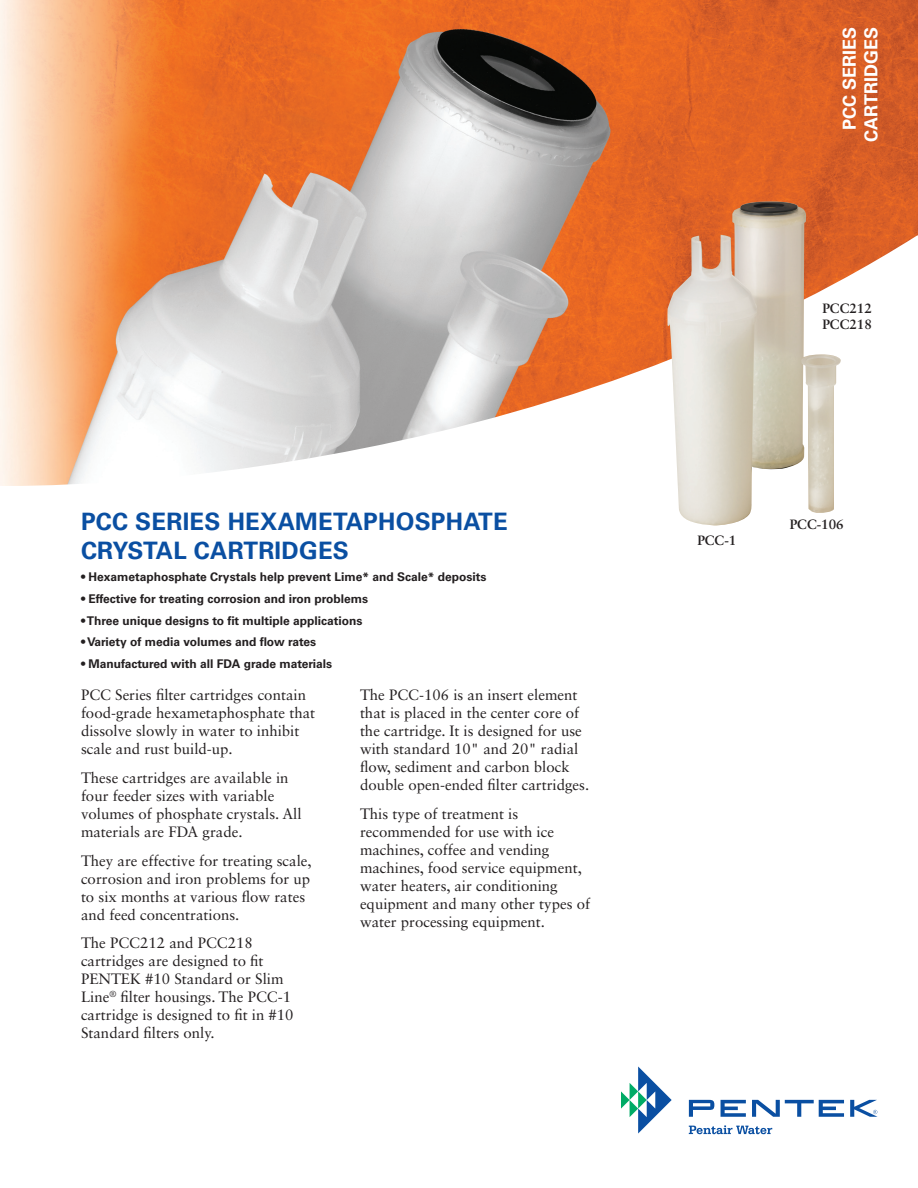
<style>
.page{position:relative;width:918px;height:1188px;background:#fff}
.page>*{position:absolute;margin:0;border:0;box-sizing:border-box;transform-origin:0 0}
.Headlines{font:700 24px "Univers LT Std";letter-spacing:.01em;color:#0a4fa2}
.Tab{font:700 18px/21.6px "Univers LT Std";color:#fff;text-align:right}
.Text__Front{font:15px/18px "Sabon LT Std";color:#231f20}
.Image_Labels{font:700 13.5px/16.2px "Sabon LT Std";color:#231f20}
.Bullets__Front{font:700 12px "Univers LT Std";color:#231f20}
</style>
<div class="page">
<svg style="left:621px;top:1066px;width:51px;height:68px"></svg>
<svg style="left:689px;top:1100px;width:25px;height:17px"></svg>
<svg style="left:721px;top:1100px;width:25px;height:17px"></svg>
<svg style="left:752px;top:1100px;width:92px;height:17px"></svg>
<svg style="left:689px;top:1125px;width:83px;height:9px"></svg>
<svg style="left:850px;top:1100px;width:28px;height:17px"></svg>
<img style="left:0;top:0;width:918px;height:486px">
<img style="left:667px;top:201px;width:174px;height:324px">
<p class="Headlines" style="left:81px;top:508px;width:70px">PCC SERIES</p>
<p class="Headlines" style="left:228px;top:508px;width:106px">HEXAMETA</p>
<p class="Headlines" style="left:363px;top:508px;width:116px">PHOSPHATE</p>
<p class="Headlines" style="left:81px;top:536px;width:63px">CRYSTA</p>
<p class="Headlines" style="left:173px;top:536px;width:37px">L CARTRIDGES</p>
<p class="Bullets__Front" style="left:81px;top:570px;width:407px">• Hexametaphosphate Crystals help prevent Lime* and Scale* deposits</p>
<p class="Bullets__Front" style="left:81px;top:591px;width:289px">• Effective for treating corrosion and iron problems</p>
<p class="Bullets__Front" style="left:81px;top:613px;width:283px">• Three unique designs to fit multiple applications</p>
<p class="Bullets__Front" style="left:81px;top:635px;width:237px">• Variety of media volumes and flow rates</p>
<p class="Bullets__Front" style="left:81px;top:657px;width:253px">• Manufactured with all FDA grade materials</p>
<p class="Text__Front" style="left:81px;top:686px;width:236px">PCC Series filter cartridges contain food-grade hexametaphosphate that dissolve slowly in water to inhibit scale and rust build-up.</p>
<p class="Text__Front" style="left:81px;top:768px;width:222px">These cartridges are available in four feeder sizes with variable volumes of phosphate crystals. All materials are FDA grade.</p>
<p class="Text__Front" style="left:81px;top:851px;width:232px">They are effective for treating scale, corrosion and iron problems for up to six months at various flow rates and feed concentrations.</p>
<p class="Text__Front" style="left:81px;top:934px;width:214px">The PCC212 and PCC218 cartridges are designed to fit<br>PENTEK #10 Standard or Slim<br>Line<sup>®</sup> filter housings. The PCC-1 cartridge is designed to fit in #10<br>Standard filters only.</p>
<p class="Text__Front" style="left:360px;top:686px;width:231px">The PCC-106 is an insert element that is placed in the center core of the cartridge. It is designed for use with standard 10" and 20" radial flow, sediment and carbon block double open-ended filter cartridges.</p>
<p class="Text__Front" style="left:360px;top:804px;width:232px">This type of treatment is recommended for use with ice machines, coffee and vending machines, food service equipment, water heaters, air conditioning equipment and many other types of water processing equipment.</p>
<p class="Tab" style="left:839px;top:142px;width:116px;rotate:-90deg">Pcc series cartridges</p>
<p class="Image_Labels" style="left:822px;top:300px;width:51px">PCC212<br>PCC218</p>
<p class="Image_Labels" style="left:697px;top:532px;width:41px">PCC-1</p>
<p class="Image_Labels" style="left:790px;top:516px;width:56px">PCC-106</p>
</div>
